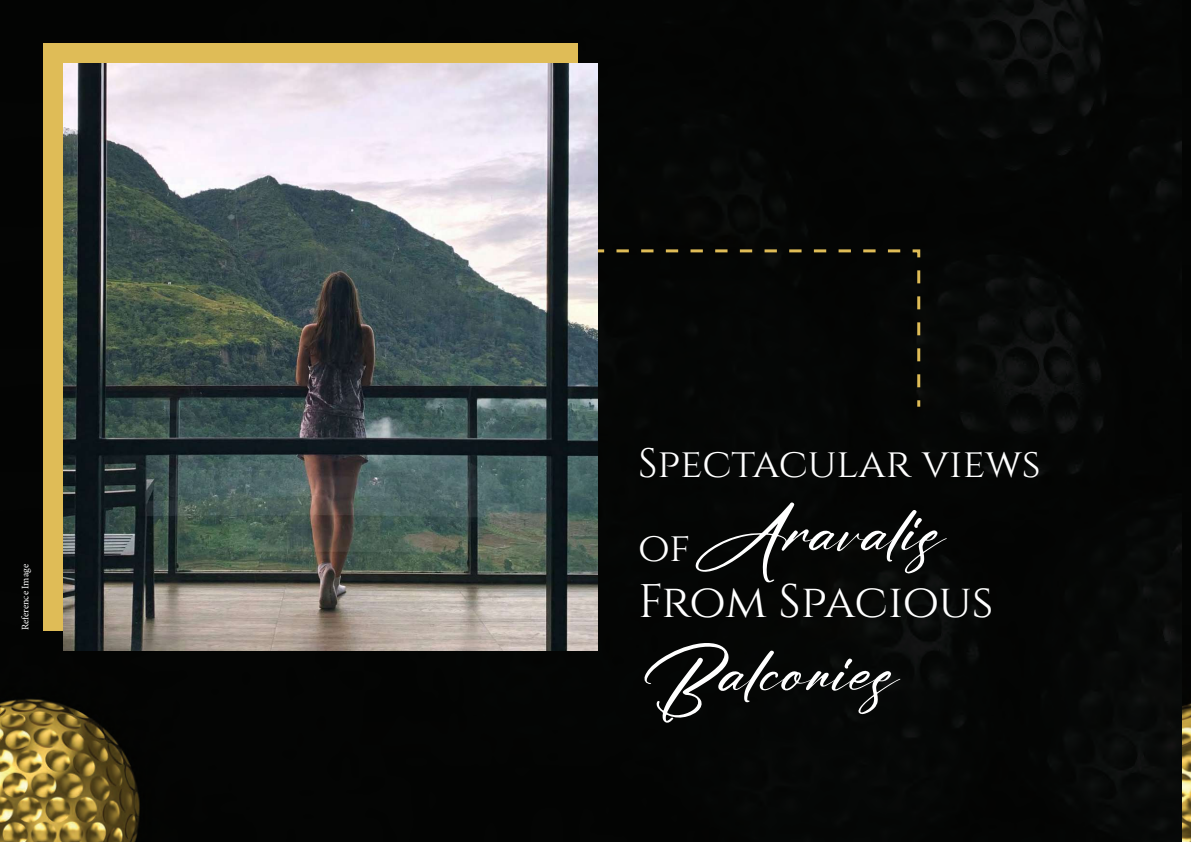
<style>
.page{position:relative;width:1191px;height:842px;background:#fff}
.page>*{position:absolute;margin:0;border:0;box-sizing:border-box;transform-origin:0 0}
.t1{font:italic 70.2px "Australia Custom";color:#fff}
.t2{font:47px "Cinzel";letter-spacing:-.015em;color:#fff}
.t3{font:41px "Cinzel";color:#fff}
.t4{font:10px "Minion Pro";letter-spacing:-.005em;color:#fff}
.s1{font-family:"Cinzel";font-style:normal;font-size:41px}
</style>
<div class="page">
<div style="left:0;top:0;width:1182px;height:842px;background:#040504"></div>
<div style="left:43px;top:43px;width:535px;height:587px;background:#dfbc57"></div>
<img style="left:63px;top:63px;width:535px;height:587px">
<div style="left:595px;top:248px;width:326px;height:162px;background:#050605"></div>
<img style="left:1182px;top:0;width:9px;height:842px">
<p class="t4" style="left:19px;top:630px;width:68px;rotate:-90deg">Reference Image</p>
<p class="t3" style="left:638px;top:439px;width:404px">Spectacular views</p>
<p class="t1" style="left:638px;top:481px;width:303px"><span class="s1">of</span>Aravalis</p>
<p class="t2" style="left:638px;top:574px;width:357px">From Spacious</p>
<p class="t1" style="left:638px;top:622px;width:257px">Balconies</p>
</div>
